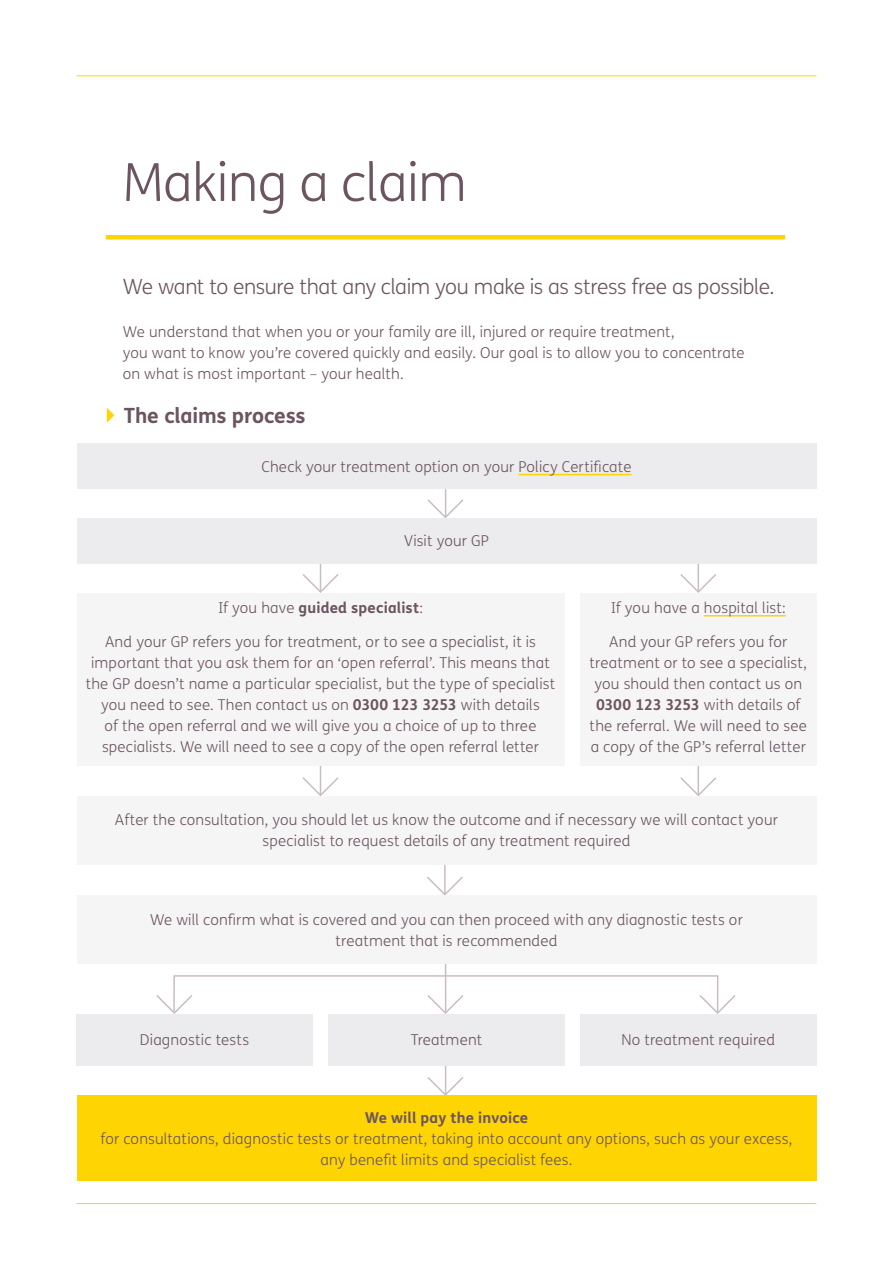
<style>
.page{position:relative;width:893px;height:1263px;background:#fff}
.page>*{position:absolute;margin:0;border:0;box-sizing:border-box;transform-origin:0 0}
.t1{font:300 52.5px "FS Me";letter-spacing:-.01em;color:#6c5560}
.t2{font:300 21px "FS Me";letter-spacing:-.02em;color:#6c5560}
.t3{font:700 21px "FS Me";letter-spacing:-.01em;color:#6c5560}
.t4{font:300 15px/21px "FS Me";letter-spacing:.01em;color:#6c5560;text-align:center}
.t5{font:700 15px "FS Me";letter-spacing:.01em;color:#6c5560}
.s1{font-weight:300}
.s2{font-weight:700}
</style>
<div class="page">
<hr style="left:77px;top:1203px;width:739px;height:1px;background:#fed503">
<hr style="left:77px;top:75px;width:739px;height:1px;background:#fed503">
<svg style="left:302px;top:572px;width:37px;height:21px"></svg>
<svg style="left:302px;top:776px;width:37px;height:20px"></svg>
<svg style="left:427px;top:877px;width:36px;height:18px"></svg>
<svg style="left:680px;top:572px;width:36px;height:21px"></svg>
<svg style="left:680px;top:776px;width:36px;height:20px"></svg>
<svg style="left:427px;top:498px;width:37px;height:20px"></svg>
<svg style="left:426px;top:1075px;width:39px;height:21px"></svg>
<svg style="left:427px;top:993px;width:36px;height:21px"></svg>
<hr style="left:320px;top:533px;width:1px;height:58px;background:#c9bdc2">
<hr style="left:320px;top:736px;width:1px;height:58px;background:#c9bdc2">
<hr style="left:444px;top:835px;width:2px;height:59px;background:#c9bdc2">
<hr style="left:698px;top:533px;width:1px;height:58px;background:#c9bdc2">
<hr style="left:698px;top:736px;width:1px;height:58px;background:#c9bdc2">
<hr style="left:445px;top:458px;width:1px;height:58px;background:#c9bdc2">
<hr style="left:445px;top:1036px;width:1px;height:58px;background:#c9bdc2">
<hr style="left:445px;top:945px;width:1px;height:67px;background:#c9bdc2">
<div style="left:173px;top:975px;width:545px;height:37px;border:2px solid #c9bdc2"></div>
<svg style="left:156px;top:993px;width:38px;height:21px"></svg>
<svg style="left:698px;top:993px;width:38px;height:21px"></svg>
<div style="left:77px;top:518px;width:739px;height:45px;background:#ececee"></div>
<div style="left:77px;top:443px;width:739px;height:45px;background:#ececee"></div>
<hr style="left:518px;top:474px;width:113px;height:1px;background:#fed503">
<div style="left:77px;top:593px;width:487px;height:172px;background:#f5f5f6"></div>
<div style="left:580px;top:593px;width:236px;height:172px;background:#f5f5f6"></div>
<hr style="left:704px;top:615px;width:82px;height:1px;background:#fed503">
<div style="left:77px;top:1096px;width:739px;height:85px;background:#fed503"></div>
<div style="left:77px;top:796px;width:739px;height:68px;background:#f5f5f6"></div>
<div style="left:77px;top:896px;width:739px;height:68px;background:#f5f5f6"></div>
<div style="left:77px;top:1014px;width:236px;height:51px;background:#ececee"></div>
<div style="left:328px;top:1014px;width:237px;height:51px;background:#ececee"></div>
<div style="left:580px;top:1014px;width:236px;height:51px;background:#ececee"></div>
<hr style="left:106px;top:235px;width:679px;height:4px;background:#fed503">
<svg style="left:107px;top:408px;width:7px;height:15px"></svg>
<h1 class="t1" style="left:123px;top:147px;width:345px">Making a claim</h1>
<h2 class="t2" style="left:123px;top:273px;width:653px">We want to ensure that any claim you make is as stress free as possible.</h2>
<p class="t4" style="left:123px;top:321px;width:623px;text-align:left">We understand that when you or your family are ill, injured or require treatment,<br>you want to know you’re covered quickly and easily. Our goal is to allow you to concentrate on what is most important – your health.</p>
<h2 class="t3" style="left:124px;top:399px;width:183px">The claims process</h2>
<p class="t4" style="left:261px;top:455px;width:371px">Check your treatment option on your Policy Certificate</p>
<p class="t4" style="left:404px;top:530px;width:86px">Visit your GP</p>
<p class="t5" style="left:218px;top:596px;width:206px"><span class="s1">If you have</span> guided specialist<span class="s1">:</span></p>
<p class="t4" style="left:86px;top:630px;width:471px">And your GP refers you for treatment, or to see a specialist, it is important that you ask them for an ‘open referral’. This means that the GP doesn’t name a particular specialist, but the type of specialist you need to see. Then contact us on <span class="s2">0300 123 3253</span> with details<br>of the open referral and we will give you a choice of up to three specialists. We will need to see a copy of the open referral letter</p>
<p class="t4" style="left:611px;top:597px;width:177px">If you have a hospital list:</p>
<p class="t4" style="left:590px;top:630px;width:219px">And your GP refers you for treatment or to see a specialist, you should then contact us on<br><span class="s2">0300 123 3253</span> with details of the referral. We will need to see a copy of the GP’s referral letter</p>
<p class="t4" style="left:115px;top:809px;width:664px">After the consultation, you should let us know the outcome and if necessary we will contact your specialist to request details of any treatment required</p>
<p class="t4" style="left:150px;top:909px;width:594px">We will confirm what is covered and you can then proceed with any diagnostic tests or treatment that is recommended</p>
<p class="t4" style="left:140px;top:1029px;width:111px">Diagnostic tests</p>
<p class="t4" style="left:411px;top:1029px;width:73px">Treatment</p>
<p class="t4" style="left:621px;top:1029px;width:155px">No treatment required</p>
<p class="t5" style="left:365px;top:1106px;width:165px">We will pay the invoice</p>
<p class="t4" style="left:101px;top:1128px;width:693px">for consultations, diagnostic tests or treatment, taking into account any options, such as your excess, any benefit limits and specialist fees.</p>
</div>
